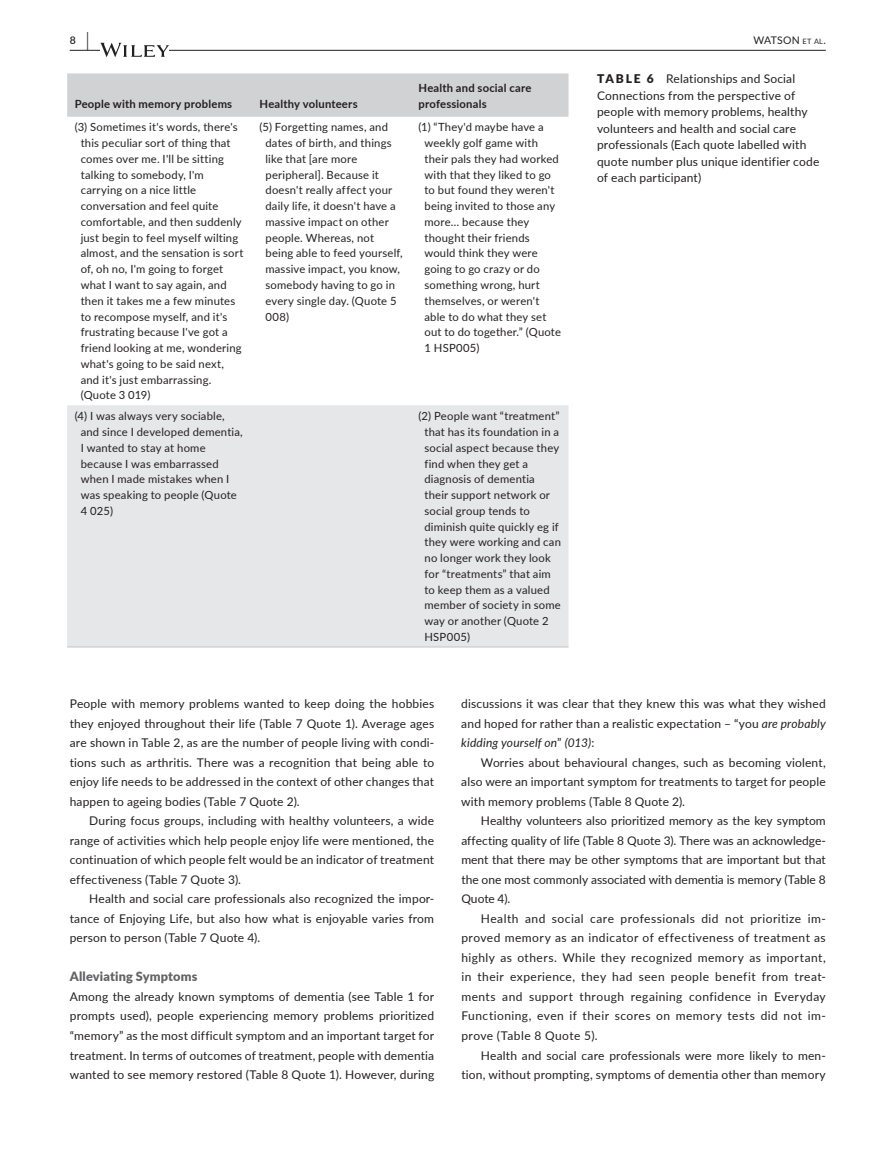
<style>
.page{position:relative;width:893px;height:1174px;background:#fff}
.page>*{position:absolute;margin:0;border:0;box-sizing:border-box;transform-origin:0 0}
.t1{font:900 12.75px "Lato";letter-spacing:.01em;color:#636366}
.t2{font:12px/19.5px "Lato";letter-spacing:.015em;color:#231f20;text-align:justify}
.t3{font:11.25px/15.8px "Lato";letter-spacing:.015em;color:#231f20}
.t4{font:700 11.25px/15.8px "Lato";letter-spacing:.02em;color:#231f20}
.t5{font:10.5px "Lato";letter-spacing:.02em;color:#231f20}
.t6{font:600 10.5px "Lato";color:#231f20}
.s1{font-size:19.5px}
.s2{font-size:7.35px}
.s3{font-weight:900}
.s4{font-style:italic}
</style>
<div class="page">
<hr style="left:70px;top:50px;width:756px;height:1px;background:#231f20">
<svg style="left:100px;top:43px;width:69px;height:14px"></svg>
<div style="left:67px;top:73px;width:501px;height:44px;background:#d1d2d4"></div>
<div style="left:67px;top:405px;width:501px;height:241px;background:#e6e7e9"></div>
<hr style="left:67px;top:646px;width:185px;height:1px;background:#d1d2d4">
<hr style="left:252px;top:646px;width:159px;height:1px;background:#d1d2d4">
<hr style="left:411px;top:646px;width:157px;height:1px;background:#d1d2d4">
<p class="t6" style="left:70px;top:33px;width:21px">8 <span class="s1">|</span></p>
<p class="t5" style="left:754px;top:33px;width:74px">WATSON <span class="s2">et al</span>.</p>
<p class="t4" style="left:75px;top:95px;width:159px">People with memory problems</p>
<p class="t4" style="left:259px;top:95px;width:100px">Healthy volunteers</p>
<p class="t4" style="left:418px;top:79px;width:114px">Health and social care professionals</p>
<p class="t3" style="left:81px;top:119px;width:164px;text-indent:-6px">(3) Sometimes it's words, there's this peculiar sort of thing that comes over me. I'll be sitting talking to somebody, I'm carrying on a nice little conversation and feel quite comfortable, and then suddenly just begin to feel myself wilting almost, and the sensation is sort of, oh no, I'm going to forget what I want to say again, and then it takes me a few minutes to recompose myself, and it's frustrating because I've got a friend looking at me, wondering what's going to be said next, and it's just embarrassing. (Quote 3 019)</p>
<p class="t3" style="left:265px;top:119px;width:139px;text-indent:-6px">(5) Forgetting names, and dates of birth, and things like that [are more peripheral]. Because it doesn't really affect your daily life, it doesn't have a massive impact on other people. Whereas, not being able to feed yourself, massive impact, you know, somebody having to go in every single day. (Quote 5<br>008)</p>
<p class="t3" style="left:424px;top:119px;width:138px;text-indent:-6px">(1) “They'd maybe have a weekly golf game with their pals they had worked with that they liked to go to but found they weren't being invited to those any more… because they thought their friends would think they were going to go crazy or do something wrong, hurt themselves, or weren't able to do what they set out to do together.” (Quote<br>1 HSP005)</p>
<p class="t3" style="left:81px;top:408px;width:164px;text-indent:-6px">(4) I was always very sociable, and since I developed dementia,<br>I wanted to stay at home because I was embarrassed when I made mistakes when I was speaking to people (Quote<br>4 025)</p>
<p class="t3" style="left:424px;top:408px;width:138px;text-indent:-6px">(2) People want “treatment” that has its foundation in a social aspect because they find when they get a diagnosis of dementia their support network or social group tends to diminish quite quickly eg if they were working and can no longer work they look for “treatments” that aim to keep them as a valued member of society in some way or another (Quote 2<br>HSP005)</p>
<p class="t2" style="left:597px;top:70px;width:224px;line-height:16.5px;text-align:left"><span class="s3">TABLE 6</span> Relationships and Social Connections from the perspective of people with memory problems, healthy volunteers and health and social care professionals (Each quote labelled with quote number plus unique identifier code of each participant)</p>
<p class="t2" style="left:70px;top:693px;width:366px">People with memory problems wanted to keep doing the hobbies they enjoyed throughout their life (Table 7 Quote 1). Average ages are shown in Table 2, as are the number of people living with condi‐ tions such as arthritis. There was a recognition that being able to enjoy life needs to be addressed in the context of other changes that happen to ageing bodies (Table 7 Quote 2).</p>
<p class="t2" style="left:70px;top:810px;width:366px;text-indent:20px">During focus groups, including with healthy volunteers, a wide range of activities which help people enjoy life were mentioned, the continuation of which people felt would be an indicator of treatment effectiveness (Table 7 Quote 3).</p>
<p class="t2" style="left:70px;top:888px;width:366px;text-indent:20px">Health and social care professionals also recognized the impor‐ tance of Enjoying Life, but also how what is enjoyable varies from person to person (Table 7 Quote 4).</p>
<p class="t1" style="left:70px;top:967px;width:129px">Alleviating Symptoms</p>
<p class="t2" style="left:70px;top:986px;width:366px">Among the already known symptoms of dementia (see Table 1 for prompts used), people experiencing memory problems prioritized “memory” as the most difficult symptom and an important target for treatment. In terms of outcomes of treatment, people with dementia wanted to see memory restored (Table 8 Quote 1). However, during</p>
<p class="t2" style="left:461px;top:693px;width:366px">discussions it was clear that they knew this was what they wished and hoped for rather than a realistic expectation – “you <span class="s4">are probably kidding yourself on</span>” <span class="s4">(013)</span>:</p>
<p class="t2" style="left:461px;top:752px;width:366px;text-indent:20px">Worries about behavioural changes, such as becoming violent, also were an important symptom for treatments to target for people with memory problems (Table 8 Quote 2).</p>
<p class="t2" style="left:461px;top:810px;width:366px;text-indent:19px">Healthy volunteers also prioritized memory as the key symptom affecting quality of life (Table 8 Quote 3). There was an acknowledge‐ ment that there may be other symptoms that are important but that the one most commonly associated with dementia is memory (Table 8<br>Quote 4).</p>
<p class="t2" style="left:461px;top:908px;width:366px;text-indent:20px">Health and social care professionals did not prioritize im‐ proved memory as an indicator of effectiveness of treatment as highly as others. While they recognized memory as important, in their experience, they had seen people benefit from treat‐ ments and support through regaining confidence in Everyday Functioning, even if their scores on memory tests did not im‐ prove (Table 8 Quote 5).</p>
<p class="t2" style="left:461px;top:1044px;width:366px;text-align:right">Health and social care professionals were more likely to men‐ tion, without prompting, symptoms of dementia other than memory</p>
</div>
